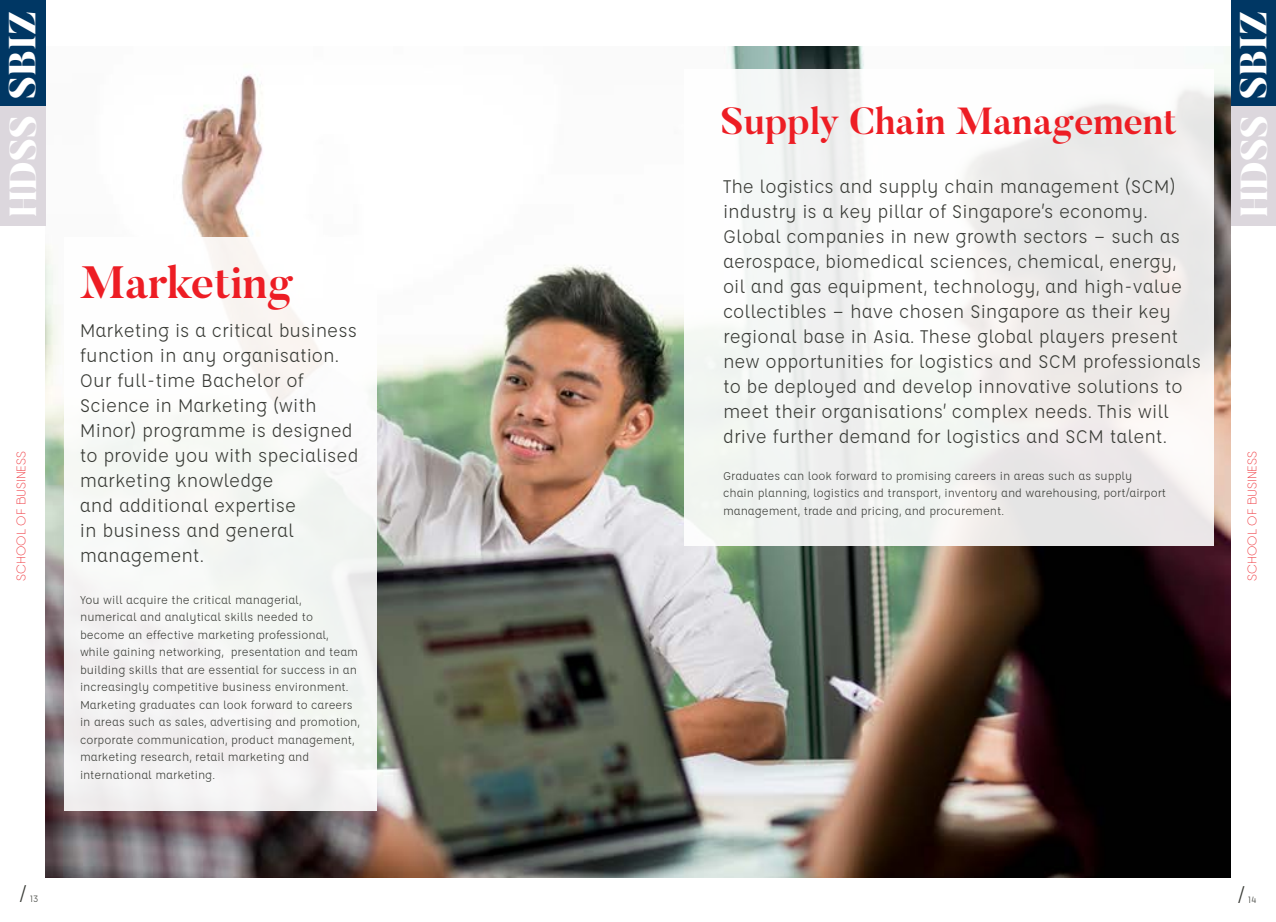
<style>
.page{position:relative;width:1276px;height:922px;background:#fff}
.page>*{position:absolute;margin:0;border:0;box-sizing:border-box;transform-origin:0 0}
.t1{font:700 45px "Butler";color:#ed1d24}
.t2{font:700 37.5px "Butler";color:#ed1d24}
.t3{font:800 37.5px "Butler";color:#fff}
.t4{font:22.5px "Affogato";color:#383a35}
.t5{font:20px/25px "Affogato";color:#383a35}
.t6{font:12.5px/17.5px "Affogato";color:#383a35}
.t7{font:200 12.5px "Qanelas Soft DEMO";color:#ed1d24}
.t8{font:10px "Affogato";color:#383a35}
</style>
<div class="page">
<img style="left:45px;top:46px;width:1186px;height:831px">
<div style="left:64px;top:237px;width:312px;height:574px;background:#f6f7f5"></div>
<div style="left:684px;top:69px;width:529px;height:477px;background:linear-gradient(to bottom,#f6f6f6,#eeeeec)"></div>
<div style="left:0;top:0;width:45px;height:107px;background:#003764"></div>
<div style="left:0;top:107px;width:45px;height:119px;background:#dcd7dd"></div>
<div style="left:1231px;top:0;width:45px;height:107px;background:#003764"></div>
<div style="left:1231px;top:107px;width:45px;height:119px;background:#dcd7dd"></div>
<h2 class="t3" style="left:-1px;top:217px;width:207px;rotate:-90deg">HDSS SBIZ</h2>
<h2 class="t3" style="left:1230px;top:217px;width:207px;rotate:-90deg">HDSS SBIZ</h2>
<h2 class="t2" style="left:721px;top:97px;width:457px">Supply Chain Management</h2>
<p class="t5" style="left:723px;top:173px;width:479px">The logistics and supply chain management (SCM) industry is a key pillar of Singapore’s economy.<br>Global companies in new growth sectors — such as aerospace, biomedical sciences, chemical, energy, oil and gas equipment, technology, and high-value collectibles — have chosen Singapore as their key regional base in Asia. These global players present new opportunities for logistics and SCM professionals to be deployed and develop innovative solutions to meet their organisations’ complex needs. This will drive further demand for logistics and SCM talent.</p>
<p class="t6" style="left:723px;top:466px;width:444px">Graduates can look forward to promising careers in areas such as supply chain planning, logistics and transport, inventory and warehousing, port/airport management, trade and pricing, and procurement.</p>
<h1 class="t1" style="left:80px;top:253px;width:214px">Marketing</h1>
<p class="t5" style="left:80px;top:317px;width:280px">Marketing is a critical business function in any organisation.<br>Our full-time Bachelor of<br>Science in Marketing (with<br>Minor) programme is designed to provide you with specialised marketing knowledge<br>and additional expertise<br>in business and general management.</p>
<p class="t7" style="left:16px;top:580px;width:131px;rotate:-90deg">SCHOOL OF BUSINESS</p>
<p class="t7" style="left:1246px;top:580px;width:131px;rotate:-90deg">SCHOOL OF BUSINESS</p>
<p class="t6" style="left:80px;top:590px;width:281px">You will acquire the critical managerial, numerical and analytical skills needed to become an effective marketing professional, while gaining networking, presentation and team building skills that are essential for success in an increasingly competitive business environment.<br>Marketing graduates can look forward to careers in areas such as sales, advertising and promotion, corporate communication, product management, marketing research, retail marketing and international marketing.</p>
<p class="t4" style="left:19px;top:880px;width:9px">/</p>
<p class="t8" style="left:30px;top:892px;width:10px">13</p>
<p class="t4" style="left:1237px;top:880px;width:9px">/</p>
<p class="t8" style="left:1248px;top:892px;width:10px">14</p>
</div>
